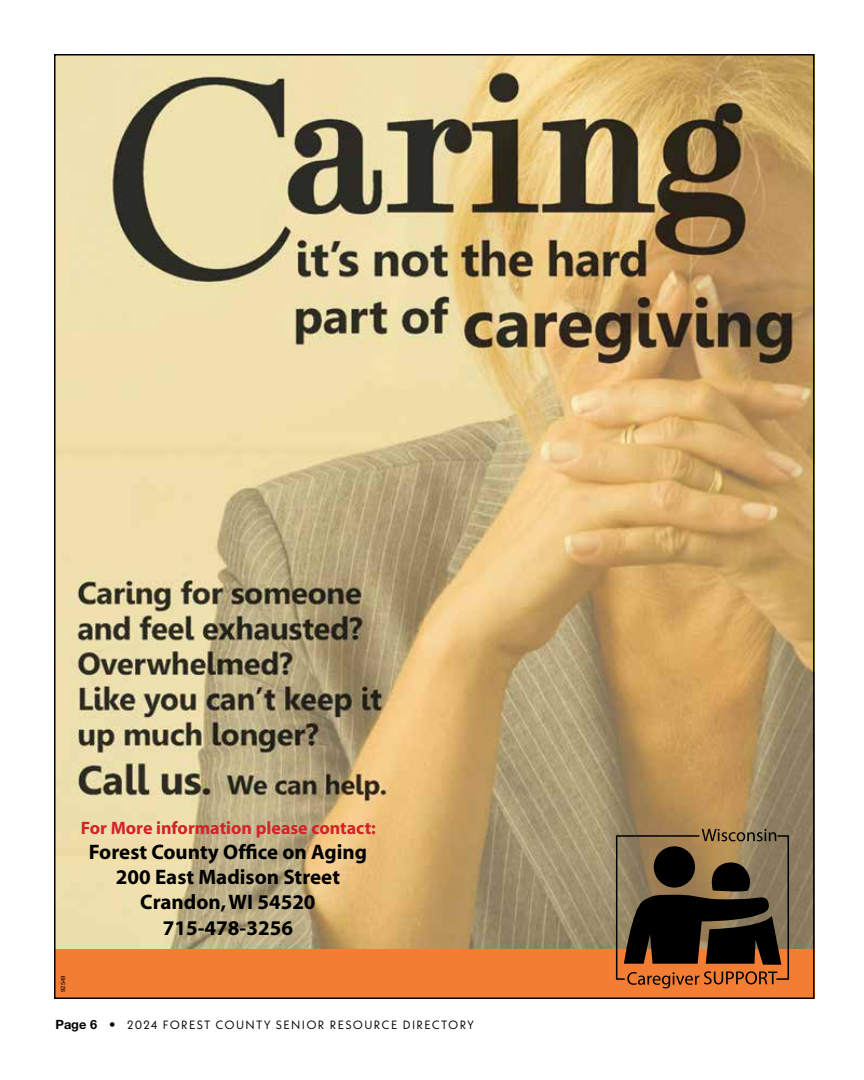
<style>
.page{position:relative;width:864px;height:1080px;background:#fff}
.page>*{position:absolute;margin:0;border:0;box-sizing:border-box;transform-origin:0 0}
.t1{font:700 21px/25.2px "Myriad";color:#000;text-align:center}
.t2{font:700 18px "Myriad";color:#d2232a}
.t3{font:12px "Neue Kabel";letter-spacing:.11em;color:#000}
.t4{font:6px "Helvetica LT Std";color:#000}
.s1{font-family:"Helvetica Neue LT Std";font-weight:700;font-size:12.75px}
</style>
<div class="page">
<img style="left:57px;top:57px;width:754px;height:893px">
<div style="left:54px;top:950px;width:760px;height:49px;background:#f47d34"></div>
<svg style="left:616px;top:829px;width:173px;height:160px;background:#63482d"></svg>
<p class="t2" style="left:81px;top:818px;width:297px">For More information please contact:</p>
<p class="t1" style="left:89px;top:840px;width:280px">Forest County Office on Aging<br>200 East Madison Street<br>Crandon,WI 54520<br>715-478-3256</p>
<p class="t4" style="left:60px;top:992px;width:18px;rotate:-90deg">92549</p>
<p class="t3" style="left:56px;top:1017px;width:420px"><span class="s1">P</span><span class="s1">age</span> <span class="s1">6</span> <span class="s1">•</span> 2024 FOREST COUNTY SENIOR RESOURCE DIRECTORY</p>
</div>
